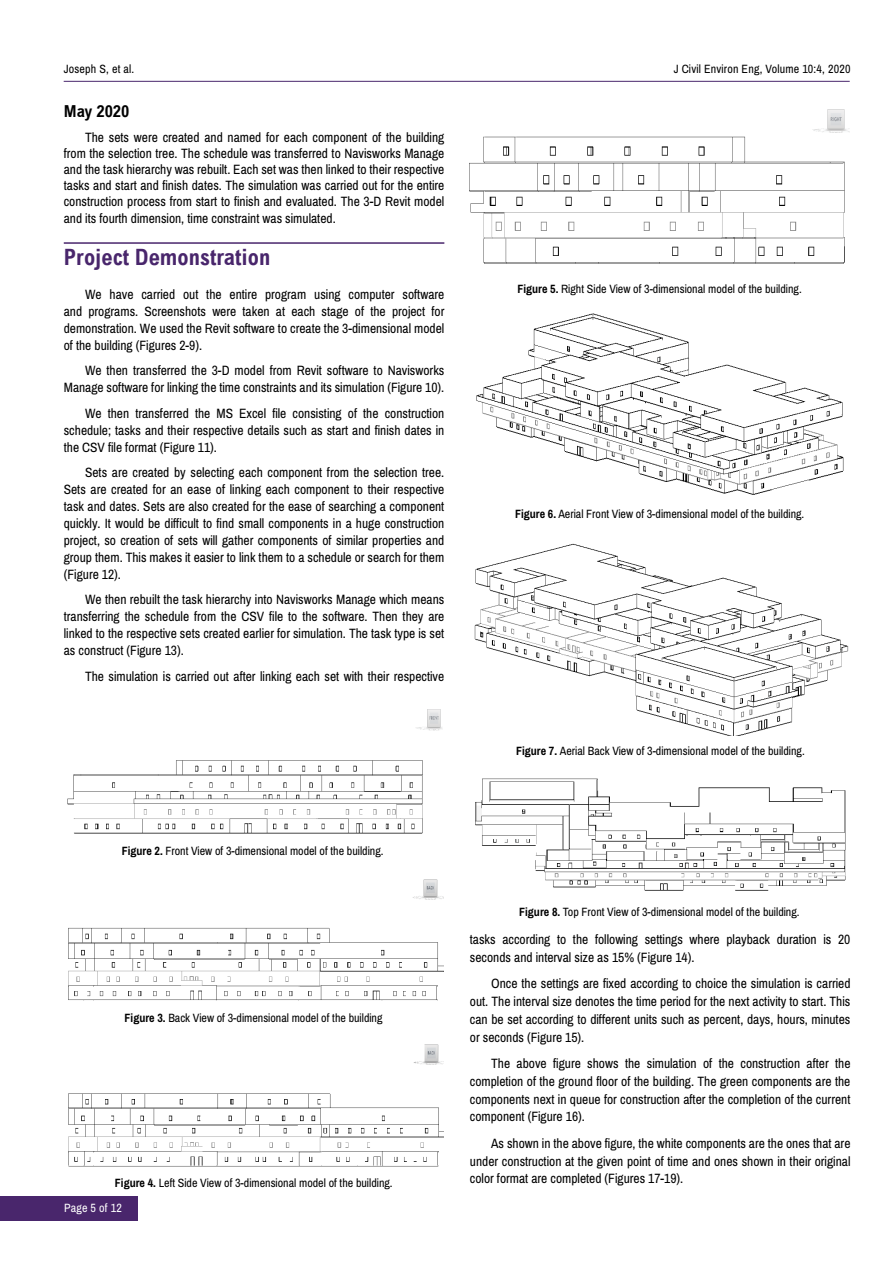
<style>
.page{position:relative;width:893px;height:1263px;background:#fff}
.page>*{position:absolute;margin:0;border:0;box-sizing:border-box;transform-origin:0 0}
.t1{font:700 condensed 22.5px "Arial";color:#49266c}
.t2{font:700 condensed 16.5px "Arial";color:#000}
.t3{font:13.5px/17px "Archivo Narrow";color:#000;text-align:justify}
.t4{font:12px "Archivo Narrow";color:#000}
.t5{font:12px "Archivo Narrow";letter-spacing:.015em;color:#fff}
.s1{font-weight:700}
</style>
<div class="page">
<hr style="left:64px;top:81px;width:786px;height:1px;background:#49266c">
<div style="left:0;top:1196px;width:137px;height:24px;background:#49266c"></div>
<hr style="left:64px;top:242px;width:380px;height:2px;background:#49266c">
<img style="left:67px;top:709px;width:376px;height:125px">
<img style="left:68px;top:879px;width:375px;height:122px">
<img style="left:68px;top:1044px;width:376px;height:123px">
<img style="left:469px;top:109px;width:381px;height:155px">
<img style="left:476px;top:313px;width:368px;height:182px">
<img style="left:474px;top:543px;width:375px;height:193px">
<img style="left:475px;top:778px;width:371px;height:113px">
<p class="t4" style="left:64px;top:61px;width:72px">Joseph S, et al.</p>
<p class="t4" style="left:674px;top:61px;width:178px">J Civil Environ Eng, Volume 10:4, 2020</p>
<p class="t2" style="left:64px;top:102px;width:67px">May 2020</p>
<p class="t3" style="left:64px;top:129px;width:382px;line-height:16.2px;text-indent:21px">The sets were created and named for each component of the building from the selection tree. The schedule was transferred to Navisworks Manage and the task hierarchy was rebuilt. Each set was then linked to their respective tasks and start and finish dates. The simulation was carried out for the entire construction process from start to finish and evaluated. The 3-D Revit model and its fourth dimension, time constraint was simulated.</p>
<h1 class="t1" style="left:64px;top:244px;width:208px">Project Demonstration</h1>
<p class="t3" style="left:64px;top:286px;width:382px;text-indent:21px">We have carried out the entire program using computer software and programs. Screenshots were taken at each stage of the project for demonstration. We used the Revit software to create the 3-dimensional model of the building (Figures 2-9).</p>
<p class="t3" style="left:64px;top:362px;width:382px;text-align:right">We then transferred the 3-D model from Revit software to Navisworks<br>Manage software for linking the time constraints and its simulation (Figure 10).</p>
<p class="t3" style="left:64px;top:405px;width:382px;text-indent:21px">We then transferred the MS Excel file consisting of the construction schedule; tasks and their respective details such as start and finish dates in the CSV file format (Figure 11).</p>
<p class="t3" style="left:64px;top:464px;width:382px;text-indent:21px">Sets are created by selecting each component from the selection tree.<br>Sets are created for an ease of linking each component to their respective task and dates. Sets are also created for the ease of searching a component quickly. It would be difficult to find small components in a huge construction project, so creation of sets will gather components of similar properties and group them. This makes it easier to link them to a schedule or search for them (Figure 12).</p>
<p class="t3" style="left:64px;top:591px;width:382px;text-indent:21px">We then rebuilt the task hierarchy into Navisworks Manage which means transferring the schedule from the CSV file to the software. Then they are linked to the respective sets created earlier for simulation. The task type is set as construct (Figure 13).</p>
<p class="t3" style="left:85px;top:668px;width:361px">The simulation is carried out after linking each set with their respective</p>
<p class="t4" style="left:517px;top:282px;width:286px"><span class="s1">Figure 5.</span> Right Side View of 3-dimensional model of the building.</p>
<p class="t4" style="left:515px;top:507px;width:291px"><span class="s1">Figure 6.</span> Aerial Front View of 3-dimensional model of the building.</p>
<p class="t4" style="left:516px;top:744px;width:290px"><span class="s1">Figure 7.</span> Aerial Back View of 3-dimensional model of the building.</p>
<p class="t4" style="left:122px;top:843px;width:263px"><span class="s1">Figure 2.</span> Front View of 3-dimensional model of the building.</p>
<p class="t4" style="left:125px;top:1010px;width:259px"><span class="s1">Figure 3.</span> Back View of 3-dimensional model of the building</p>
<p class="t4" style="left:115px;top:1176px;width:279px"><span class="s1">Figure 4.</span> Left Side View of 3-dimensional model of the building.</p>
<p class="t5" style="left:64px;top:1201px;width:59px">Page 5 of 12</p>
<p class="t4" style="left:519px;top:904px;width:282px"><span class="s1">Figure 8.</span> Top Front View of 3-dimensional model of the building.</p>
<p class="t3" style="left:470px;top:931px;width:382px;line-height:17.9px">tasks according to the following settings where playback duration is 20 seconds and interval size as 15% (Figure 14).</p>
<p class="t3" style="left:470px;top:975px;width:382px;line-height:17.9px;text-indent:21px">Once the settings are fixed according to choice the simulation is carried out. The interval size denotes the time period for the next activity to start. This can be set according to different units such as percent, days, hours, minutes or seconds (Figure 15).</p>
<p class="t3" style="left:470px;top:1055px;width:382px;line-height:17.9px;text-indent:21px">The above figure shows the simulation of the construction after the completion of the ground floor of the building. The green components are the components next in queue for construction after the completion of the current component (Figure 16).</p>
<p class="t3" style="left:470px;top:1134px;width:382px;line-height:17.9px;text-indent:21px">As shown in the above figure, the white components are the ones that are under construction at the given point of time and ones shown in their original color format are completed (Figures 17-19).</p>
</div>
